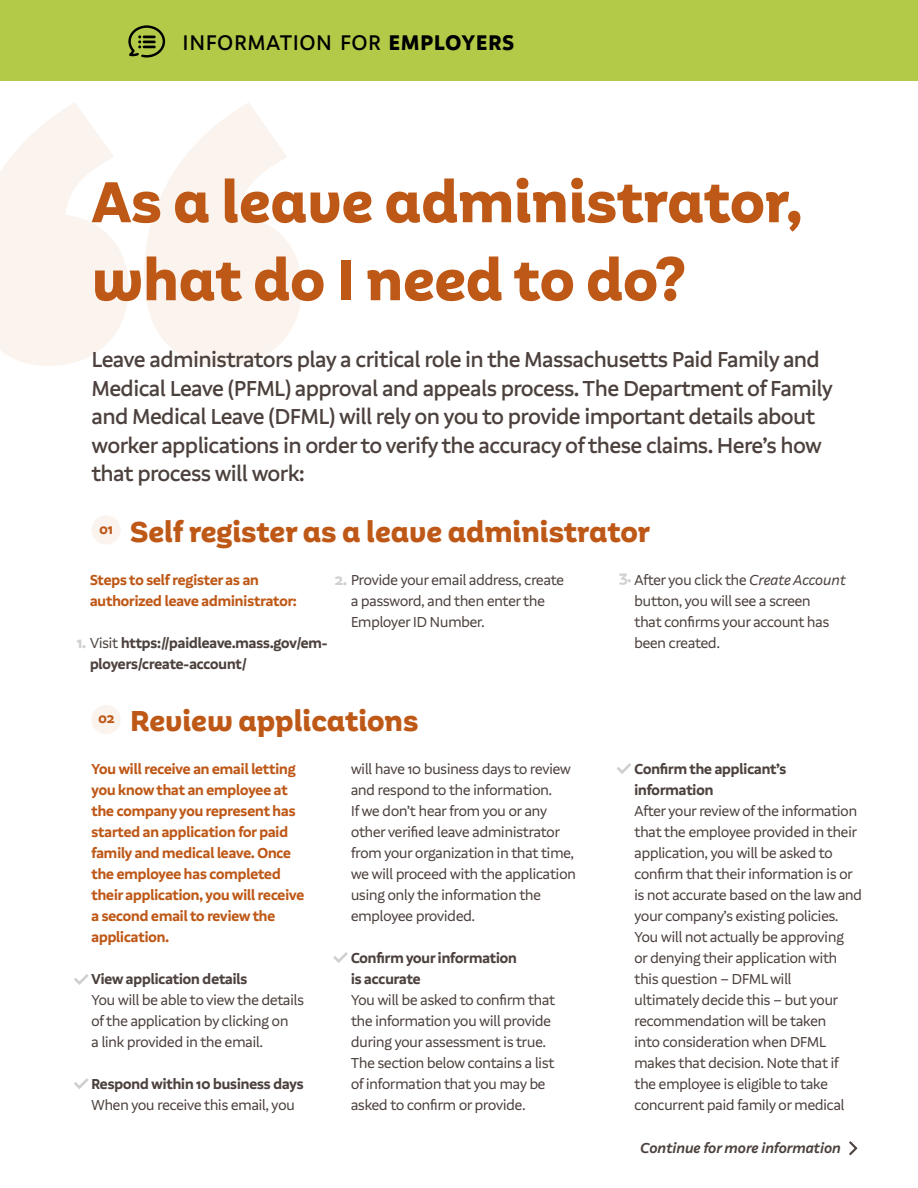
<style>
.page{position:relative;width:918px;height:1188px;background:#fff}
.page>*{position:absolute;margin:0;border:0;box-sizing:border-box;transform-origin:0 0}
.t1{font:800 60px/78px "Aestetico Informal";color:#be5817}
.t2{font:800 30px "Aestetico Informal";color:#be5817}
.t3{font:500 22.5px/28.5px "Aestetico Formal";color:#4c413d}
.t4{font:500 22.05px "Aestetico Formal";letter-spacing:.055em;color:#000}
.t5{font:700 16.5px "Aestetico Formal";color:#d2d0cf}
.t6{font:15px/21px "Aestetico Formal";color:#4c413d}
.t7{font:700 15px/21px "Aestetico Formal";color:#be5817}
.t8{font:700 15px/21px "Aestetico Formal";color:#4c413d}
.t9{font:italic 600 15px "Aestetico Formal";color:#4c413d}
.s1{font-weight:800}
.s2{font-size:16.5px;color:#d2d0cf}
.s3{font-weight:400}
.s4{font-style:italic}
.s5{font-weight:700;font-size:16.5px;color:#d2d0cf}
</style>
<div class="page">
<svg style="left:0;top:103px;width:302px;height:263px;fill:#faf3ee"></svg>
<div style="left:0;top:0;width:918px;height:81px;background:#b3ca49"></div>
<svg style="left:128px;top:25px;width:38px;height:33px"></svg>
<div style="left:92px;top:515px;width:29px;height:29px;background:#faf3ee;border-radius:50%"></div>
<div style="left:92px;top:705px;width:29px;height:29px;background:#faf3ee;border-radius:50%"></div>
<svg style="left:333px;top:952px;width:15px;height:11px"></svg>
<svg style="left:617px;top:763px;width:14px;height:11px"></svg>
<svg style="left:74px;top:974px;width:15px;height:11px"></svg>
<svg style="left:74px;top:1078px;width:15px;height:11px"></svg>
<svg style="left:849px;top:1141px;width:8px;height:14px"></svg>
<h3 class="t4" style="left:183px;top:30px;width:333px">INFORMATION FOR <span class="s1">EMPLOYERS</span></h3>
<h1 class="t1" style="left:92px;top:164px;width:712px">As a leave administrator, what do I need to do?</h1>
<p class="t3" style="left:92px;top:346px;width:742px">Leave administrators play a critical role in the Massachusetts Paid Family and Medical Leave (PFML) approval and appeals process. The Department of Family and Medical Leave (DFML) will rely on you to provide important details about worker applications in order to verify the accuracy of these claims. Here’s how that process will work:</p>
<p class="t7" style="left:100px;top:518px;width:15px">o1</p>
<h2 class="t2" style="left:130px;top:514px;width:521px">Self register as a leave administrator</h2>
<p class="t7" style="left:90px;top:570px;width:209px">Steps to self register as an authorized leave administrator:</p>
<p class="t8" style="left:77px;top:633px;width:253px"><span class="s2">1.</span> <span class="s3">Visit</span> https://paidleave.mass.gov/em-</p>
<p class="t8" style="left:90px;top:654px;width:158px">ployers/create-account/</p>
<p class="t6" style="left:635px;top:570px;width:213px">After you click the <span class="s4">Create Account </span>button, you will see a screen<br>that confirms your account has been created.</p>
<p class="t6" style="left:335px;top:570px;width:231px"><span class="s5">2.</span> Provide your email address, create</p>
<p class="t5" style="left:619px;top:567px;width:14px">3.</p>
<p class="t6" style="left:351px;top:591px;width:195px">a password, and then enter the<br>Employer ID Number.</p>
<p class="t7" style="left:99px;top:708px;width:18px">o2</p>
<h2 class="t2" style="left:130px;top:703px;width:290px">Review applications</h2>
<p class="t7" style="left:92px;top:759px;width:214px">You will receive an email letting you know that an employee at the company you represent has started an application for paid family and medical leave. Once the employee has completed their application, you will receive a second email to review the application.</p>
<p class="t8" style="left:92px;top:969px;width:157px">View application details</p>
<p class="t6" style="left:92px;top:990px;width:214px">You will be able to view the details of the application by clicking on<br>a link provided in the email.</p>
<p class="t8" style="left:92px;top:1074px;width:214px">Respond within 10 business days</p>
<p class="t6" style="left:92px;top:1095px;width:205px">When you receive this email, you</p>
<p class="t6" style="left:351px;top:759px;width:226px">will have 10 business days to review and respond to the information.<br>If we don’t hear from you or any other verified leave administrator from your organization in that time, we will proceed with the application using only the information the employee provided.</p>
<p class="t8" style="left:351px;top:948px;width:167px">Confirm your information is accurate</p>
<p class="t6" style="left:351px;top:990px;width:206px">You will be asked to confirm that the information you will provide during your assessment is true.<br>The section below contains a list of information that you may be asked to confirm or provide.</p>
<p class="t8" style="left:634px;top:759px;width:153px">Confirm the applicant’s information</p>
<p class="t6" style="left:634px;top:801px;width:229px">After your review of the information that the employee provided in their application, you will be asked to confirm that their information is or is not accurate based on the law and your company’s existing policies.<br>You will not actually be approving<br>or denying their application with this question – DFML will<br>ultimately decide this – but your recommendation will be taken<br>into consideration when DFML makes that decision. Note that if the employee is eligible to take concurrent paid family or medical</p>
<p class="t9" style="left:640px;top:1139px;width:202px">Continue for more information</p>
</div>
